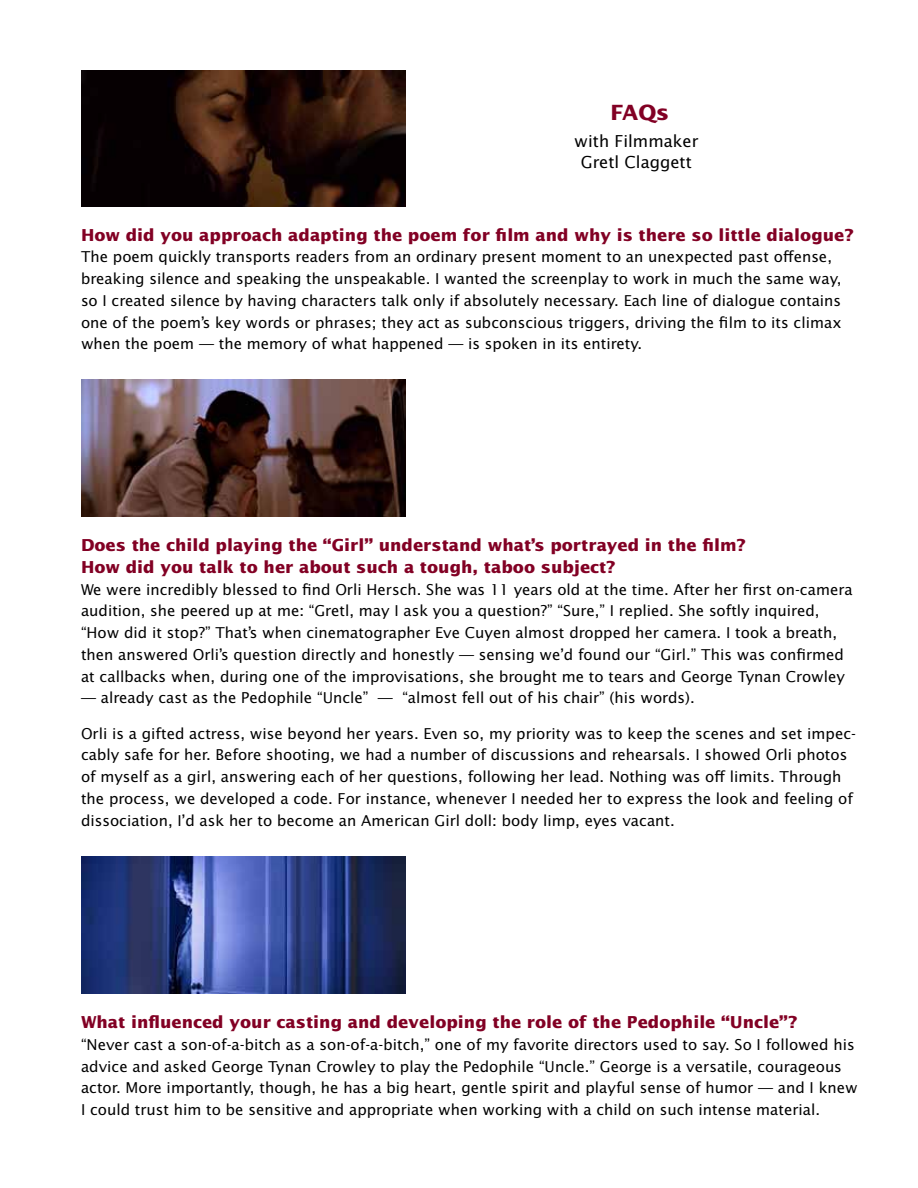
<style>
.page{position:relative;width:918px;height:1188px;background:#fff}
.page>*{position:absolute;margin:0;border:0;box-sizing:border-box;transform-origin:0 0}
.t1{font:700 21px "Lucida Sans";color:#820024}
.t2{font:700 16.5px/21.8px "Lucida Sans";color:#820024}
.t3{font:16.5px/21px "Lucida Sans";color:#000;text-align:center}
.t4{font:15px/21.8px "Lucida Sans";color:#000}
</style>
<div class="page">
<img style="left:81px;top:70px;width:324px;height:136px">
<img style="left:81px;top:380px;width:324px;height:137px">
<img style="left:81px;top:857px;width:324px;height:136px">
<h1 class="t1" style="left:611px;top:99px;width:60px">faqs</h1>
<p class="t3" style="left:574px;top:130px;width:126px">with Filmmaker<br>Gretl Claggett</p>
<p class="t2" style="left:81px;top:223px;width:774px">How did you approach adapting the poem for film and why is there so little dialogue?</p>
<p class="t4" style="left:81px;top:246px;width:762px">The poem quickly transports readers from an ordinary present moment to an unexpected past offense, breaking silence and speaking the unspeakable. I wanted the screenplay to work in much the same way, so I created silence by having characters talk only if absolutely necessary. Each line of dialogue contains one of the poem’s key words or phrases; they act as subconscious triggers, driving the film to its climax when the poem — the memory of what happened — is spoken in its entirety.</p>
<p class="t2" style="left:81px;top:534px;width:667px">Does the child playing the “Girl” understand what’s portrayed in the film?<br>How did you talk to her about such a tough, taboo subject?</p>
<p class="t4" style="left:81px;top:578px;width:773px">We were incredibly blessed to find Orli Hersch. She was 11 years old at the time. After her first on-camera audition, she peered up at me: “Gretl, may I ask you a question?” “Sure,” I replied. She softly inquired, “How did it stop?” That’s when cinematographer Eve Cuyen almost dropped her camera. I took a breath, then answered Orli’s question directly and honestly — sensing we’d found our “Girl.” This was confirmed at callbacks when, during one of the improvisations, she brought me to tears and George Tynan Crowley</p>
<p class="t4" style="left:81px;top:687px;width:615px">— already cast as the Pedophile “Uncle” — “almost fell out of his chair” (his words).</p>
<p class="t4" style="left:81px;top:722px;width:776px">Orli is a gifted actress, wise beyond her years. Even so, my priority was to keep the scenes and set impec&shy;cably safe for her. Before shooting, we had a number of discussions and rehearsals. I showed Orli photos of myself as a girl, answering each of her questions, following her lead. Nothing was off limits. Through the process, we developed a code. For instance, whenever I needed her to express the look and feeling of dissociation, I’d ask her to become an American Girl doll: body limp, eyes vacant.</p>
<p class="t2" style="left:81px;top:1011px;width:718px">What influenced your casting and developing the role of the Pedophile “U ncle”?</p>
<p class="t4" style="left:81px;top:1033px;width:778px">“Never cast a son-of-a-bitch as a son-of-a-bitch,” one of my favorite directors used to say. So I followed his advice and asked George Tynan Crowley to play the Pedophile “Uncle.” George is a versatile, courageous actor. More importantly, though, he has a big heart, gentle spirit and playful sense of humor — and I knew I could trust him to be sensitive and appropriate when working with a child on such intense material.</p>
</div>
